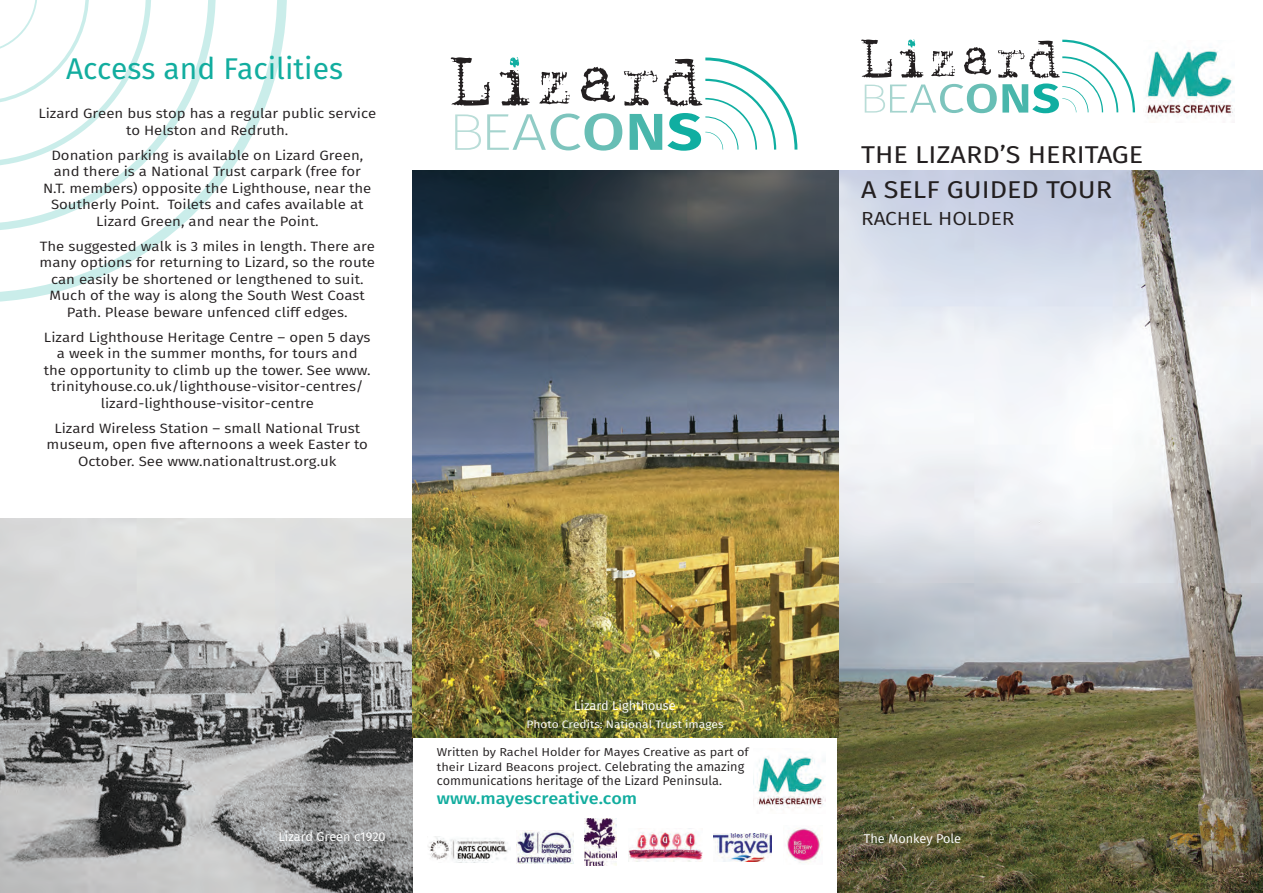
<style>
.page{position:relative;width:1263px;height:893px;background:#fff}
.page>*{position:absolute;margin:0;border:0;box-sizing:border-box;transform-origin:0 0}
.Beacon_number{font:30px "Fira Sans";color:#12ad9f}
.Main_text{font:24.3px "Fira Sans";color:#231f20;scale:1.11 1}
.Main_text-2{font:18.9px "Fira Sans";color:#231f20;scale:1.11 1}
.Main_text-3{font:500 16.2px "Fira Sans";color:#12ad9f;scale:1.11 1}
.Main_text-4{font:13.5px/16.5px "Fira Sans";color:#231f20;text-align:center;scale:1.11 1}
.t1{font:12.75px "Fira Sans";color:#fff}
.Main_text-5{font:12.75px "Fira Sans";color:#231f20}
.Main_text-6{font:11.55px/14.2px "Fira Sans";color:#231f20;scale:1.11 1}
.Main_text-7{font:10.8px "Fira Sans";color:#fff;scale:1.11 1}
.s1{font-size:12.75px}
</style>
<div class="page">
<img style="left:0;top:519px;width:412px;height:374px">
<img style="left:838px;top:170px;width:425px;height:723px">
<svg style="left:0;top:0;width:287px;height:302px"></svg>
<img style="left:412px;top:170px;width:427px;height:567px">
<svg style="left:451px;top:57px;width:346px;height:94px"></svg>
<img style="left:753px;top:756px;width:72px;height:54px">
<svg style="left:861px;top:40px;width:274px;height:73px"></svg>
<img style="left:1146px;top:47px;width:88px;height:72px">
<img style="left:628px;top:828px;width:75px;height:34px">
<img style="left:787px;top:828px;width:34px;height:35px">
<img style="left:517px;top:831px;width:56px;height:33px">
<img style="left:585px;top:818px;width:32px;height:48px">
<img style="left:714px;top:833px;width:58px;height:28px">
<img style="left:428px;top:836px;width:82px;height:26px">
<p class="Beacon_number" style="left:66px;top:46px;width:279px">Access and Facilities</p>
<p class="Main_text-4" style="left:38px;top:105px;width:306px">Lizard Green bus stop has a regular public service to Helston and Redruth.</p>
<p class="Main_text-4" style="left:43px;top:146px;width:297px">Donation parking is available on Lizard Green, and there is a National Trust carpark (free for N.T. members) opposite the Lighthouse, near the Southerly Point. Toilets and cafes available at Lizard Green, and near the Point.</p>
<p class="Main_text-4" style="left:40px;top:237px;width:304px">The suggested walk is 3 miles in length. There are many options for returning to Lizard, so the route can easily be shortened or lengthened to suit.<br>Much of the way is along the South West Coast Path. Please beware unfenced cliff edges.</p>
<p class="Main_text-4" style="left:44px;top:328px;width:296px">Lizard Lighthouse Heritage Centre – open 5 days a week in the summer months, for tours and<br>the opportunity to climb up the tower. See www. trinityhouse.co.uk/lighthouse-visitor-centres/ lizard-lighthouse-visitor-centre</p>
<p class="Main_text-4" style="left:47px;top:419px;width:291px">Lizard Wireless Station – small National Trust museum, open five afternoons a week Easter to<br>October. See www.nationaltrust.org.uk</p>
<p class="t1" style="left:574px;top:696px;width:103px">Lizard Lighthouse</p>
<p class="Main_text-7" style="left:527px;top:716px;width:179px">Photo Credits: National Trust images</p>
<p class="Main_text-6" style="left:437px;top:745px;width:282px">Written by Rachel Holder for Mayes Creative as part of their Lizard Beacons project. C<span class="s1">elebrating the amazing</span></p>
<p class="Main_text-5" style="left:437px;top:771px;width:287px">communications heritage of the Lizard Peninsula.</p>
<p class="Main_text-3" style="left:437px;top:785px;width:182px">www.mayescreative.com</p>
<p class="Main_text" style="left:861px;top:136px;width:256px">THE LIZARD’S HERITAGE</p>
<p class="Main_text" style="left:861px;top:172px;width:228px">A SELF GUIDED TOUR</p>
<p class="Main_text-2" style="left:861px;top:204px;width:140px">RACHEL HOLDER</p>
<p class="t1" style="left:279px;top:827px;width:109px">Lizard Green c1920</p>
<p class="t1" style="left:864px;top:829px;width:99px">The Monkey Pole</p>
</div>
